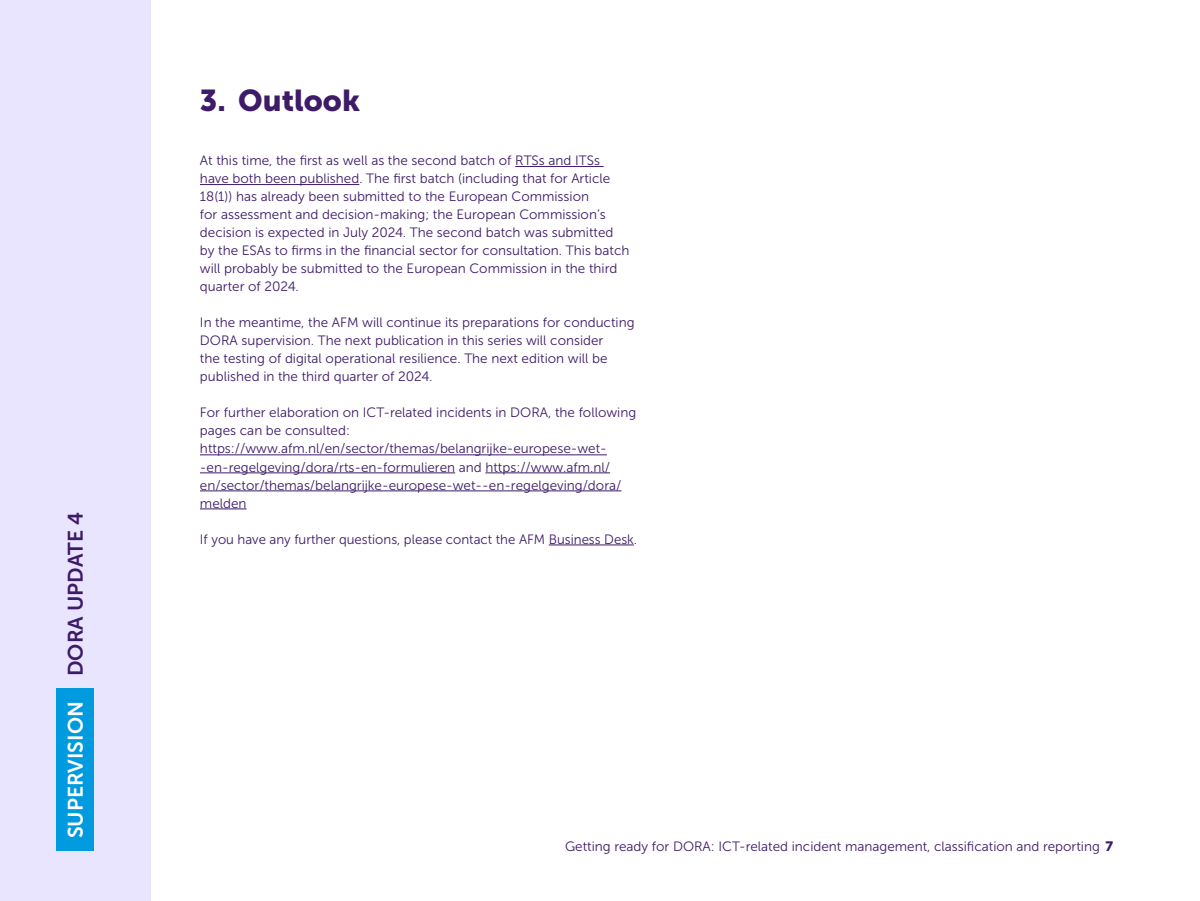
<style>
.page{position:relative;width:1200px;height:901px;background:#fff}
.page>*{position:absolute;margin:0;border:0;box-sizing:border-box;transform-origin:0 0}
.H1_Hoofdstukkop_NR{font:30px "Museo Sans 900";color:#3e1b68}
.t1{font:21px "Museo Sans 700";color:#fff}
.P_Platte_tekst{font:13.5px/18px "Museo Sans 300";color:#3e1b68}
.s1{color:#3e1b68}
.s2{font-family:"Museo Sans 900"}
</style>
<div class="page">
<div style="left:0;top:0;width:150px;height:900px;background:#e9e5ff"></div>
<div style="left:56px;top:688px;width:38px;height:162px;background:#009ade"></div>
<hr style="left:515px;top:166px;width:89px;height:1px;background:#3e1b68">
<hr style="left:200px;top:184px;width:159px;height:1px;background:#3e1b68">
<hr style="left:200px;top:454px;width:407px;height:1px;background:#3e1b68">
<hr style="left:200px;top:472px;width:255px;height:1px;background:#3e1b68">
<hr style="left:485px;top:472px;width:125px;height:1px;background:#3e1b68">
<hr style="left:200px;top:490px;width:421px;height:1px;background:#3e1b68">
<hr style="left:200px;top:508px;width:47px;height:1px;background:#3e1b68">
<hr style="left:549px;top:544px;width:85px;height:1px;background:#3e1b68">
<h2 class="t1" style="left:64px;top:837px;width:328px;rotate:-90deg">SUPERVISION <span class="s1">DORA UPDATE 4</span></h2>
<h1 class="H1_Hoofdstukkop_NR" style="left:200px;top:83px;width:162px">3. Outlook</h1>
<p class="P_Platte_tekst" style="left:200px;top:151px;width:431px">At this time, the first as well as the second batch of RTSs and ITSs have both been published. The first batch (including that for Article 18(1)) has already been submitted to the European Commission<br>for assessment and decision-making; the European Commission’s decision is expected in July 2024. The second batch was submitted by the ESAs to firms in the financial sector for consultation. This batch will probably be submitted to the European Commission in the third quarter of 2024.</p>
<p class="P_Platte_tekst" style="left:200px;top:313px;width:436px">In the meantime, the AFM will continue its preparations for conducting DORA supervision. The next publication in this series will consider<br>the testing of digital operational resilience. The next edition will be published in the third quarter of 2024.</p>
<p class="P_Platte_tekst" style="left:200px;top:403px;width:438px">For further elaboration on ICT-related incidents in DORA, the following pages can be consulted:</p>
<p class="P_Platte_tekst" style="left:200px;top:439px;width:423px">https://www.afm.nl/en/sector/themas/belangrijke-europese-wet--en-regelgeving/dora/rts-en-formulieren and https://www.afm.nl/ en/sector/themas/belangrijke-europese-wet--en-regelgeving/dora/ melden</p>
<p class="P_Platte_tekst" style="left:200px;top:529px;width:439px">If you have any further questions, please contact the AFM Business Desk.</p>
<p class="P_Platte_tekst" style="left:565px;top:836px;width:550px">Getting ready for DORA: ICT-related incident management, classification and reporting <span class="s2">7</span></p>
</div>
